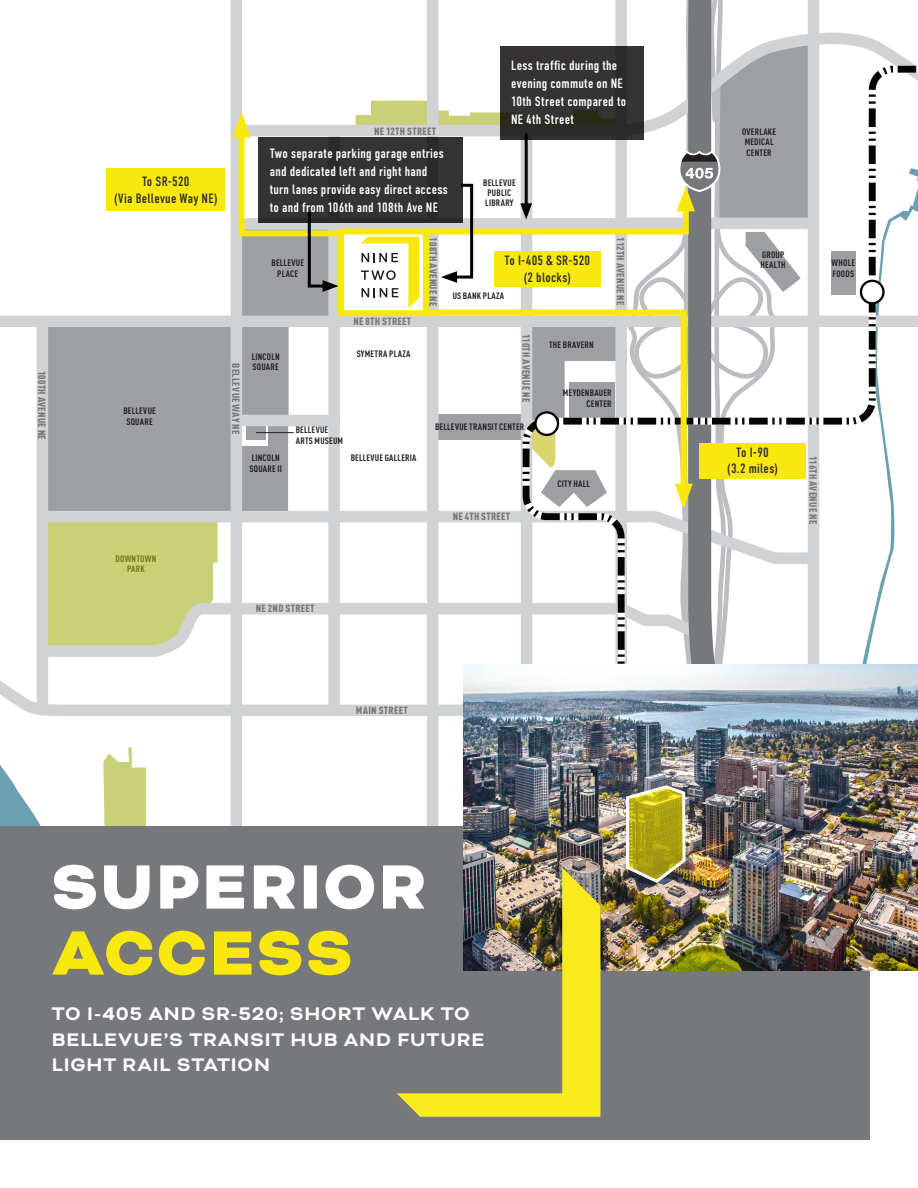
<style>
.page{position:relative;width:918px;height:1188px;background:#fff}
.page>*{position:absolute;margin:0;border:0;box-sizing:border-box;transform-origin:0 0}
.t1{font:900 72px/66px "Bicyclette";letter-spacing:.035em;color:#fff}
.t2{font:700 21px/25.5px "Bicyclette";letter-spacing:.04em;color:#fff}
.body{font:13.5px/18px "DIN Condensed";letter-spacing:.015em;color:#fff}
.body-2{font:13.5px/16.5px "DIN Condensed";letter-spacing:.015em;color:#312f30;text-align:center}
.t3{font:900 10.35px "DIN Cond";letter-spacing:.03em;color:#76787b}
.t4{font:700 9.15px/10.4px "DIN Cond";letter-spacing:.025em;color:#231f20}
.t5{font:700 9.15px/10.4px "DIN Cond";letter-spacing:.025em;color:#737410;text-align:center}
.s1{color:#f9e80b}
</style>
<div class="page">
<div style="left:0;top:825px;width:870px;height:315px;background:#76787b"></div>
<svg style="left:0;top:747px;width:146px;height:78px"></svg>
<div style="left:41px;top:321px;width:195px;height:193px;background:#9d9fa2"></div>
<div style="left:236px;top:223px;width:98px;height:98px;background:#9d9fa2"></div>
<div style="left:242px;top:327px;width:47px;height:169px;background:#9d9fa2"></div>
<div style="left:246px;top:425px;width:20px;height:15px;background:#9d9fa2"></div>
<div style="left:231px;top:0;width:11px;height:825px;background:#d1d2d4"></div>
<div style="left:37px;top:321px;width:11px;height:389px;background:#d1d2d4"></div>
<div style="left:0;top:316px;width:918px;height:11px;background:#d1d2d4"></div>
<svg style="left:0;top:496px;width:356px;height:230px"></svg>
<svg style="left:230px;top:25px;width:681px;height:178px"></svg>
<div style="left:328px;top:131px;width:12px;height:579px;background:#d1d2d4"></div>
<svg style="left:31px;top:597px;width:325px;height:66px"></svg>
<div style="left:236px;top:415px;width:98px;height:11px;background:#d1d2d4"></div>
<svg style="left:849px;top:62px;width:69px;height:603px"></svg>
<div style="left:861px;top:281px;width:22px;height:22px;background:#fff;border-radius:50%"></div>
<div style="left:860px;top:280px;width:25px;height:24px;border:2px solid #040503;border-radius:50%"></div>
<hr style="left:256px;top:432px;width:38px;height:1px;background:#231f20">
<svg style="left:232px;top:112px;width:113px;height:180px"></svg>
<div style="left:259px;top:137px;width:204px;height:85px;background:#312f30"></div>
<img style="left:600px;top:665px;width:318px;height:305px">
<img style="left:397px;top:885px;width:203px;height:232px">
<svg style="left:335px;top:222px;width:21px;height:95px"></svg>
<img style="left:356px;top:0;width:493px;height:885px">
<div style="left:494px;top:251px;width:106px;height:36px;background:#f9e80b"></div>
<div style="left:107px;top:168px;width:118px;height:43px;background:#f9e80b"></div>
<div style="left:699px;top:443px;width:107px;height:36px;background:#f9e80b"></div>
<p class="body-2" style="left:114px;top:174px;width:105px">To SR-520<br>(Via Bellevue Way NE)</p>
<p class="t3" style="left:374px;top:125px;width:64px">NE 12TH STREET</p>
<p class="body" style="left:270px;top:144px;width:180px">Two separate parking garage entries and dedicated left and right hand turn lanes provide easy direct access to and from 106th and 108th Ave NE</p>
<p class="body" style="left:511px;top:57px;width:117px">Less traffic during the evening commute on NE<br>10th Street compared to<br>NE 4th Street</p>
<p class="t4" style="left:483px;top:177px;width:34px">BELLEVUE<br>PUBLIC<br>LIBRARY</p>
<p class="t4" style="left:272px;top:257px;width:34px;text-align:center">BELLEVUE<br>PLACE</p>
<p class="t3" style="left:48px;top:371px;width:70px;rotate:90deg">100TH AVENUE NE</p>
<p class="t3" style="left:242px;top:363px;width:72px;rotate:90deg">BELLEVUE WAY NE</p>
<p class="t4" style="left:123px;top:405px;width:34px;text-align:center">BELLEVUE<br>SQUARE</p>
<p class="t4" style="left:252px;top:351px;width:30px">LINCOLN<br>SQUARE</p>
<p class="t4" style="left:250px;top:453px;width:34px">LINCOLN<br>SQUARE II</p>
<p class="t3" style="left:353px;top:315px;width:59px">NE 8TH STREET</p>
<p class="t4" style="left:357px;top:348px;width:55px">SYMETRA PLAZA</p>
<p class="t4" style="left:296px;top:425px;width:49px">BELLEVUE<br>ARTS MUSEUM</p>
<p class="t4" style="left:351px;top:453px;width:67px">BELLEVUE GALLERIA</p>
<p class="t3" style="left:440px;top:237px;width:70px;rotate:90deg">108TH AVENUE NE</p>
<p class="body-2" style="left:505px;top:253px;width:87px">To I-405 &amp; SR-520</p>
<p class="body-2" style="left:524px;top:269px;width:49px">(2 blocks)</p>
<p class="t4" style="left:453px;top:290px;width:53px">US BANK PLAZA</p>
<p class="t3" style="left:627px;top:237px;width:70px;rotate:90deg">112TH AVENUE NE</p>
<p class="t3" style="left:533px;top:334px;width:70px;rotate:90deg">110TH AVENUE NE</p>
<p class="t4" style="left:549px;top:339px;width:46px">THE BRAVERN</p>
<p class="t4" style="left:563px;top:388px;width:50px;text-align:right">MEYDENBAUER<br>CENTER</p>
<p class="t4" style="left:435px;top:422px;width:91px">BELLEVUE TRANSIT CENTER</p>
<p class="t3" style="left:453px;top:510px;width:59px">NE 4TH STREET</p>
<p class="t4" style="left:557px;top:478px;width:34px">CITY HALL</p>
<p class="t5" style="left:116px;top:553px;width:42px">DOWNTOWN<br>PARK</p>
<p class="t3" style="left:256px;top:602px;width:60px">NE 2ND STREET</p>
<p class="t3" style="left:356px;top:704px;width:53px">MAIN STREET</p>
<p class="t1" style="left:52px;top:855px;width:376px">SUPERIOR<br><span class="s1">ACCESS</span></p>
<p class="t2" style="left:52px;top:1001px;width:434px">TO I-405 AND SR-520; SHORT WALK TO<br>BELLEVUE’S TRANSIT HUB AND FUTURE<br>LIGHT RAIL STATION</p>
<p class="t4" style="left:742px;top:126px;width:36px">OVERLAKE<br>MEDICAL<br>CENTER</p>
<p class="t4" style="left:761px;top:249px;width:27px">GROUP<br>HEALTH</p>
<p class="t4" style="left:832px;top:257px;width:25px">WHOLE<br>FOODS</p>
<p class="body-2" style="left:727px;top:444px;width:52px">To I-90 (3.2 miles)</p>
<p class="t3" style="left:820px;top:456px;width:69px;rotate:90deg">116TH AVENUE NE</p>
</div>
